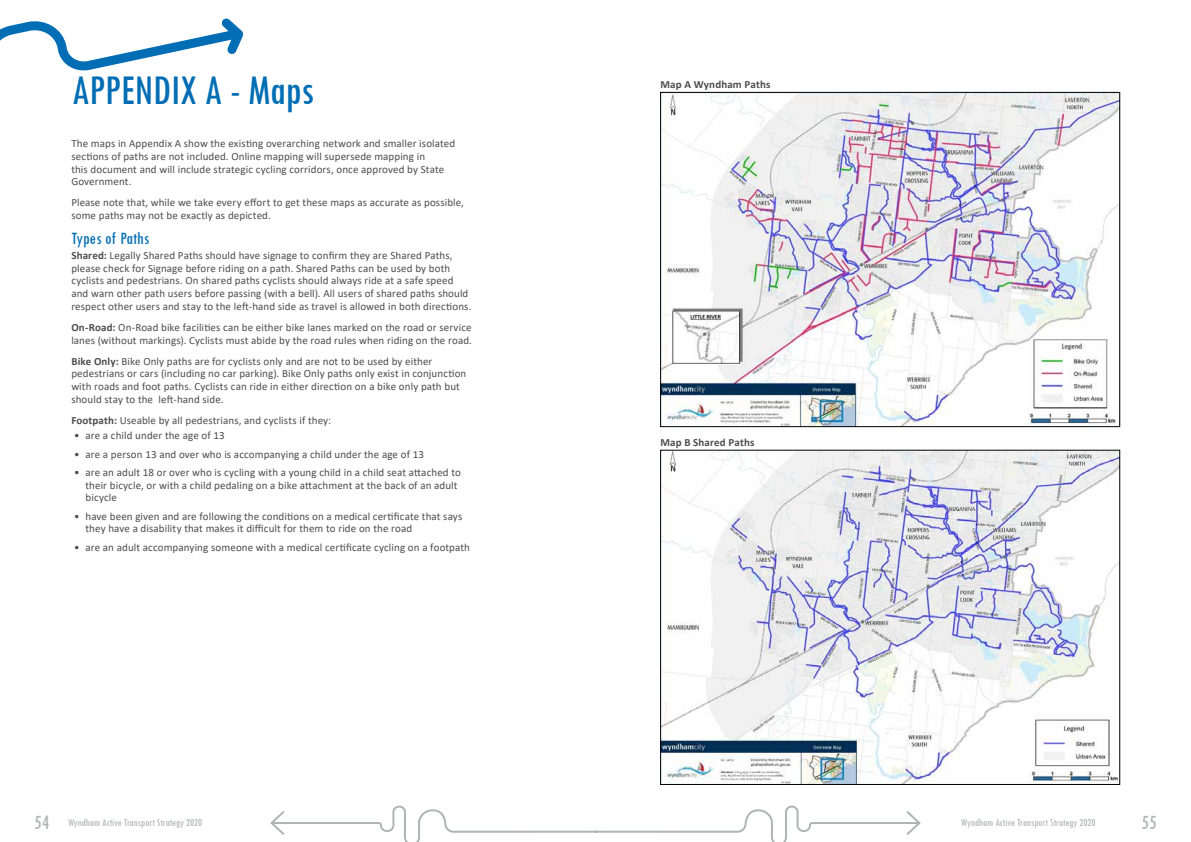
<style>
.page{position:relative;width:1191px;height:842px;background:#fff}
.page>*{position:absolute;margin:0;border:0;box-sizing:border-box;transform-origin:0 0}
.t1{font:condensed 44px "Tw Cen";letter-spacing:-.005em;color:#006db4}
.t2{font:condensed 21px "Tw Cen";color:#b1b4b6}
.t3{font:condensed 18px "Tw Cen";color:#006db4}
.t4{font:11px/12.6px "Calibri";letter-spacing:.01em;color:#4d4d4f}
.t5{font:condensed 11px "Tw Cen";color:#b1b4b6}
.t6{font:700 11px "Calibri";letter-spacing:.01em;color:#4d4d4f}
.s1{font-weight:700}
.s2{font-size:21px}
</style>
<div class="page">
<svg style="left:270px;top:805px;width:651px;height:37px"></svg>
<img style="left:662px;top:452px;width:455px;height:330px">
<img style="left:662px;top:94px;width:455px;height:331px">
<div style="left:660px;top:92px;width:459px;height:335px;border:1px solid #000"></div>
<svg style="left:0;top:18px;width:244px;height:53px"></svg>
<h1 class="t1" style="left:71px;top:63px;width:244px">APPENDIX A - Maps</h1>
<p class="t6" style="left:660px;top:76px;width:111px">Map A Wyndham Paths</p>
<p class="t4" style="left:71px;top:137px;width:385px">The maps in Appendix A show the existing overarching network and smaller isolated sections of paths are not included. Online mapping will supersede mapping in<br>this document and will include strategic cycling corridors, once approved by State Government.</p>
<p class="t4" style="left:71px;top:196px;width:394px">Please note that, while we take every effort to get these maps as accurate as possible, some paths may not be exactly as depicted.</p>
<h3 class="t3" style="left:71px;top:227px;width:80px">Types of Paths</h3>
<p class="t4" style="left:71px;top:249px;width:402px"><span class="s1">Shared:</span> Legally Shared Paths should have signage to confirm they are Shared Paths, please check for Signage before riding on a path. Shared Paths can be used by both cyclists and pedestrians. On shared paths cyclists should always ride at a safe speed and warn other path users before passing (with a bell). All users of shared paths should respect other users and stay to the left-hand side as travel is allowed in both directions.</p>
<p class="t4" style="left:71px;top:321px;width:402px"><span class="s1">On-Road:</span> On-Road bike facilities can be either bike lanes marked on the road or service lanes (without markings). Cyclists must abide by the road rules when riding on the road.</p>
<p class="t4" style="left:71px;top:354px;width:396px"><span class="s1">Bike Only:</span> Bike Only paths are for cyclists only and are not to be used by either pedestrians or cars (including no car parking). Bike Only paths only exist in conjunction with roads and foot paths. Cyclists can ride in either direction on a bike only path but should stay to the left-hand side.</p>
<p class="t4" style="left:71px;top:414px;width:261px"><span class="s1">Footpath:</span> Useable by all pedestrians, and cyclists if they:</p>
<p class="t4" style="left:74px;top:429px;width:152px">• are a child under the age of 13</p>
<p class="t4" style="left:74px;top:447px;width:351px">• are a person 13 and over who is accompanying a child under the age of 13</p>
<p class="t4" style="left:86px;top:466px;width:377px;text-indent:-11px">• are an adult 18 or over who is cycling with a young child in a child seat attached to their bicycle, or with a child pedaling on a bike attachment at the back of an adult bicycle</p>
<p class="t4" style="left:86px;top:509px;width:378px;text-indent:-11px">• have been given and are following the conditions on a medical certificate that says they have a disability that makes it difficult for them to ride on the road</p>
<p class="t4" style="left:74px;top:540px;width:397px">• are an adult accompanying someone with a medical certificate cycling on a footpath</p>
<p class="t6" style="left:660px;top:434px;width:95px">Map B Shared Paths</p>
<p class="t5" style="left:34px;top:816px;width:170px"><span class="s2">54</span> Wyndham Active Transport Strategy 2020</p>
<p class="t5" style="left:961px;top:816px;width:136px">Wyndham Active Transport Strategy 2020</p>
<h2 class="t2" style="left:1141px;top:810px;width:17px">55</h2>
</div>
